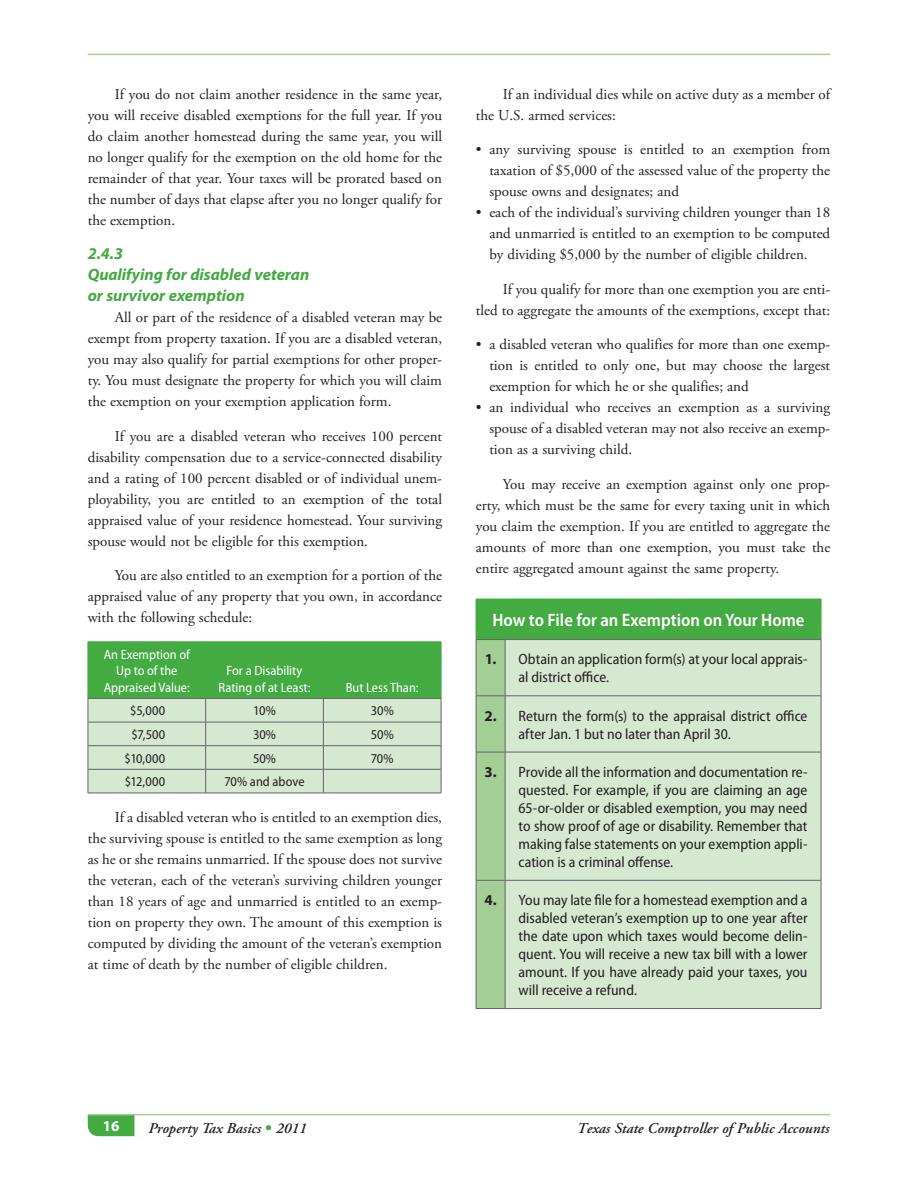
<style>
.page{position:relative;width:918px;height:1188px;background:#fff}
.page>*{position:absolute;margin:0;border:0;box-sizing:border-box;transform-origin:0 0}
.t1{font:600 semi-condensed 18px "Myriad Pro";color:#fff}
.Subhead_4_-_Ital{font:italic 700 16.5px/21px "Myriad Pro";color:#44aa42}
.Body{font:15px/21px "Adobe Garamond Pro";color:#231f20;text-align:justify}
.t2{font:semi-condensed 15px/18px "Myriad Pro";color:#231f20;text-align:justify}
.Bullet_1{font:15px/21px "Adobe Garamond Pro";color:#231f20;text-align:justify}
.t3{font:italic 600 15px "Adobe Garamond Pro";color:#231f20}
.t4{font:700 15px "Myriad Pro";color:#231f20}
.t5{font:700 15px "Myriad Pro";color:#fff}
.new_Table_Column_hea{font:semi-condensed 13.5px/16.5px "Myriad Pro";color:#fff;text-align:center}
.Table_text{font:semi-condensed 13.5px "Myriad Pro";letter-spacing:-.005em;color:#231f20}
.s1{font-family:"Myriad Pro";font-weight:400;font-style:normal;font-stretch:semi-expanded;font-size:24px;color:#44aa42}
</style>
<div class="page">
<div style="left:88px;top:1103px;width:60px;height:33px;background:#44aa42;border-radius:11px"></div>
<div style="left:84px;top:1098px;width:72px;height:16px;background:#fff;border:2px solid #fff"></div>
<div style="left:134px;top:1098px;width:27px;height:39px;background:#fff;border:2px solid #fff"></div>
<hr style="left:88px;top:1114px;width:742px;height:1px;background:#a3ce95">
<hr style="left:88px;top:54px;width:742px;height:1px;background:#a3ce95">
<svg style="left:88px;top:642px;width:354px;height:151px;background:#9bcc97"></svg>
<hr style="left:88px;top:793px;width:118px;height:1px;background:#636366">
<hr style="left:206px;top:793px;width:117px;height:1px;background:#636366">
<hr style="left:323px;top:793px;width:118px;height:1px;background:#636366">
<div style="left:476px;top:599px;width:345px;height:41px;background:#44aa42"></div>
<div style="left:476px;top:640px;width:29px;height:56px;background:#a3ce95"></div>
<div style="left:476px;top:696px;width:29px;height:56px;background:#a3ce95"></div>
<div style="left:476px;top:752px;width:29px;height:128px;background:#a3ce95"></div>
<div style="left:476px;top:880px;width:29px;height:129px;background:#a3ce95"></div>
<div style="left:505px;top:640px;width:316px;height:56px;background:#d6e8d0"></div>
<div style="left:505px;top:696px;width:316px;height:56px;background:#d6e8d0"></div>
<div style="left:505px;top:752px;width:316px;height:128px;background:#d6e8d0"></div>
<div style="left:505px;top:880px;width:316px;height:129px;background:#d6e8d0"></div>
<hr style="left:505px;top:640px;width:1px;height:56px;background:#636366">
<hr style="left:476px;top:696px;width:1px;height:56px;background:#636366">
<hr style="left:505px;top:696px;width:1px;height:56px;background:#636366">
<hr style="left:821px;top:696px;width:1px;height:56px;background:#636366">
<svg style="left:477px;top:752px;width:28px;height:1px"></svg>
<hr style="left:476px;top:752px;width:1px;height:128px;background:#636366">
<hr style="left:505px;top:752px;width:316px;height:1px;background:#636366">
<hr style="left:505px;top:752px;width:1px;height:128px;background:#636366">
<hr style="left:821px;top:752px;width:1px;height:128px;background:#636366">
<svg style="left:477px;top:880px;width:28px;height:1px"></svg>
<hr style="left:476px;top:880px;width:1px;height:128px;background:#636366">
<hr style="left:505px;top:880px;width:316px;height:1px;background:#636366">
<hr style="left:505px;top:880px;width:1px;height:128px;background:#636366">
<hr style="left:821px;top:880px;width:1px;height:128px;background:#636366">
<svg style="left:476px;top:1008px;width:29px;height:1px"></svg>
<hr style="left:505px;top:1008px;width:316px;height:1px;background:#636366">
<hr style="left:821px;top:599px;width:1px;height:40px;background:#44aa42">
<svg style="left:476px;top:639px;width:29px;height:1px"></svg>
<hr style="left:476px;top:640px;width:1px;height:56px;background:#636366">
<hr style="left:505px;top:639px;width:316px;height:1px;background:#636366">
<hr style="left:821px;top:640px;width:1px;height:56px;background:#636366">
<svg style="left:476px;top:696px;width:29px;height:1px"></svg>
<hr style="left:505px;top:696px;width:316px;height:1px;background:#636366">
<p class="Body" style="left:88px;top:84px;width:356px;text-indent:27px">If you do not claim another residence in the same year, you will receive disabled exemptions for the full year. If you do claim another homestead during the same year, you will no longer qualify for the exemption on the old home for the remainder of that year. Your taxes will be prorated based on the number of days that elapse after you no longer qualify for the exemption.</p>
<p class="Subhead_4_-_Ital" style="left:88px;top:243px;width:223px">2.4.3<br>Qualifying for disabled veteran or survivor exemption</p>
<p class="Body" style="left:88px;top:307px;width:356px;text-indent:27px">All or part of the residence of a disabled veteran may be exempt from property taxation. If you are a disabled veteran, you may also qualify for partial exemptions for other proper&shy;ty. You must designate the property for which you will claim the exemption on your exemption application form.</p>
<p class="Body" style="left:88px;top:426px;width:356px;text-indent:27px">If you are a disabled veteran who receives 100 percent disability compensation due to a service-connected disability and a rating of 100 percent disabled or of individual unem&shy;ployability, you are entitled to an exemption of the total appraised value of your residence homestead. Your surviving spouse would not be eligible for this exemption.</p>
<p class="Body" style="left:88px;top:565px;width:356px;text-indent:27px">You are also entitled to an exemption for a portion of the appraised value of any property that you own, in accordance with the following schedule:</p>
<p class="new_Table_Column_hea" style="left:104px;top:646px;width:88px">An Exemption of<br>Up to of the<br>Appraised Value:</p>
<p class="new_Table_Column_hea" style="left:219px;top:663px;width:93px">For a Disability<br>Rating of at Least:</p>
<p class="new_Table_Column_hea" style="left:346px;top:679px;width:74px">But Less Than:</p>
<p class="Table_text" style="left:130px;top:703px;width:36px">$5,000</p>
<p class="Table_text" style="left:253px;top:703px;width:24px">10%</p>
<p class="Table_text" style="left:371px;top:703px;width:25px">30%</p>
<p class="Table_text" style="left:131px;top:727px;width:35px">$7,500</p>
<p class="Table_text" style="left:253px;top:727px;width:25px">30%</p>
<p class="Table_text" style="left:371px;top:727px;width:25px">50%</p>
<p class="Table_text" style="left:125px;top:751px;width:42px">$10,000</p>
<p class="Table_text" style="left:253px;top:751px;width:25px">50%</p>
<p class="Table_text" style="left:371px;top:751px;width:24px">70%</p>
<p class="Table_text" style="left:125px;top:774px;width:42px">$12,000</p>
<p class="Table_text" style="left:224px;top:774px;width:82px">70% and above</p>
<p class="Body" style="left:88px;top:807px;width:356px;text-indent:27px">If a disabled veteran who is entitled to an exemption dies, the surviving spouse is entitled to the same exemption as long as he or she remains unmarried. If the spouse does not survive the veteran, each of the veteran’s surviving children younger than 18 years of age and unmarried is entitled to an exemp&shy;tion on property they own. The amount of this exemption is computed by dividing the amount of the veteran’s exemption at time of death by the number of eligible children.</p>
<p class="Body" style="left:476px;top:84px;width:356px;text-indent:27px">If an individual dies while on active duty as a member of the U.S. armed services:</p>
<p class="Bullet_1" style="left:489px;top:139px;width:342px;text-indent:-14px">• any surviving spouse is entitled to an exemption from taxation of $5,000 of the assessed value of the property the spouse owns and designates; and</p>
<p class="Bullet_1" style="left:489px;top:202px;width:342px;text-indent:-14px">• each of the individual’s surviving children younger than 18 and unmarried is entitled to an exemption to be computed by dividing $5,000 by the number of eligible children.</p>
<p class="Body" style="left:476px;top:279px;width:356px;text-align:right">If you qualify for more than one exemption you are enti-<br>tled to aggregate the amounts of the exemptions, except that:</p>
<p class="Bullet_1" style="left:489px;top:334px;width:342px;text-indent:-14px">• a disabled veteran who qualifies for more than one exemp&shy;tion is entitled to only one, but may choose the largest exemption for which he or she qualifies; and</p>
<p class="Bullet_1" style="left:489px;top:397px;width:342px;text-indent:-14px">• an individual who receives an exemption as a surviving spouse of a disabled veteran may not also receive an exemp&shy;tion as a surviving child.</p>
<p class="Body" style="left:476px;top:474px;width:356px;text-indent:27px">You may receive an exemption against only one prop&shy;erty, which must be the same for every taxing unit in which you claim the exemption. If you are entitled to aggregate the amounts of more than one exemption, you must take the entire aggregated amount against the same property.</p>
<p class="t1" style="left:493px;top:610px;width:314px">How to File for an Exemption on Your Home</p>
<p class="t4" style="left:485px;top:651px;width:13px">1.</p>
<p class="t2" style="left:519px;top:651px;width:290px">Obtain an application form(s) at your local apprais-</p>
<p class="t2" style="left:519px;top:669px;width:92px">al district office.</p>
<p class="t4" style="left:484px;top:707px;width:14px">2.</p>
<p class="t2" style="left:519px;top:707px;width:290px">Return the form(s) to the appraisal district office</p>
<p class="t2" style="left:519px;top:725px;width:214px">after Jan. 1 but no later than April 30.</p>
<p class="t4" style="left:484px;top:763px;width:14px">3.</p>
<p class="t2" style="left:519px;top:763px;width:290px">Provide all the information and documentation re-</p>
<p class="t2" style="left:519px;top:781px;width:290px">quested. For example, if you are claiming an age 65-or-older or disabled exemption, you may need to show proof of age or disability. Remember that making false statements on your exemption appli&shy;cation is a criminal offense.</p>
<p class="t4" style="left:484px;top:892px;width:14px">4.</p>
<p class="t2" style="left:519px;top:891px;width:290px">You may late file for a homestead exemption and a</p>
<p class="t2" style="left:519px;top:909px;width:290px">disabled veteran’s exemption up to one year after</p>
<p class="t2" style="left:519px;top:927px;width:290px">the date upon which taxes would become delin-</p>
<p class="t2" style="left:519px;top:945px;width:290px">quent. You will receive a new tax bill with a lower</p>
<p class="t2" style="left:519px;top:963px;width:290px">amount. If you have already paid your taxes, you</p>
<p class="t2" style="left:519px;top:981px;width:120px">will receive a refund.</p>
<p class="t5" style="left:103px;top:1118px;width:18px">16</p>
<p class="t3" style="left:148px;top:1119px;width:160px">Property Tax Basics <span class="s1">•</span> 2011</p>
<p class="t3" style="left:577px;top:1119px;width:254px">Texas State Comptroller of Public Accounts</p>
</div>
